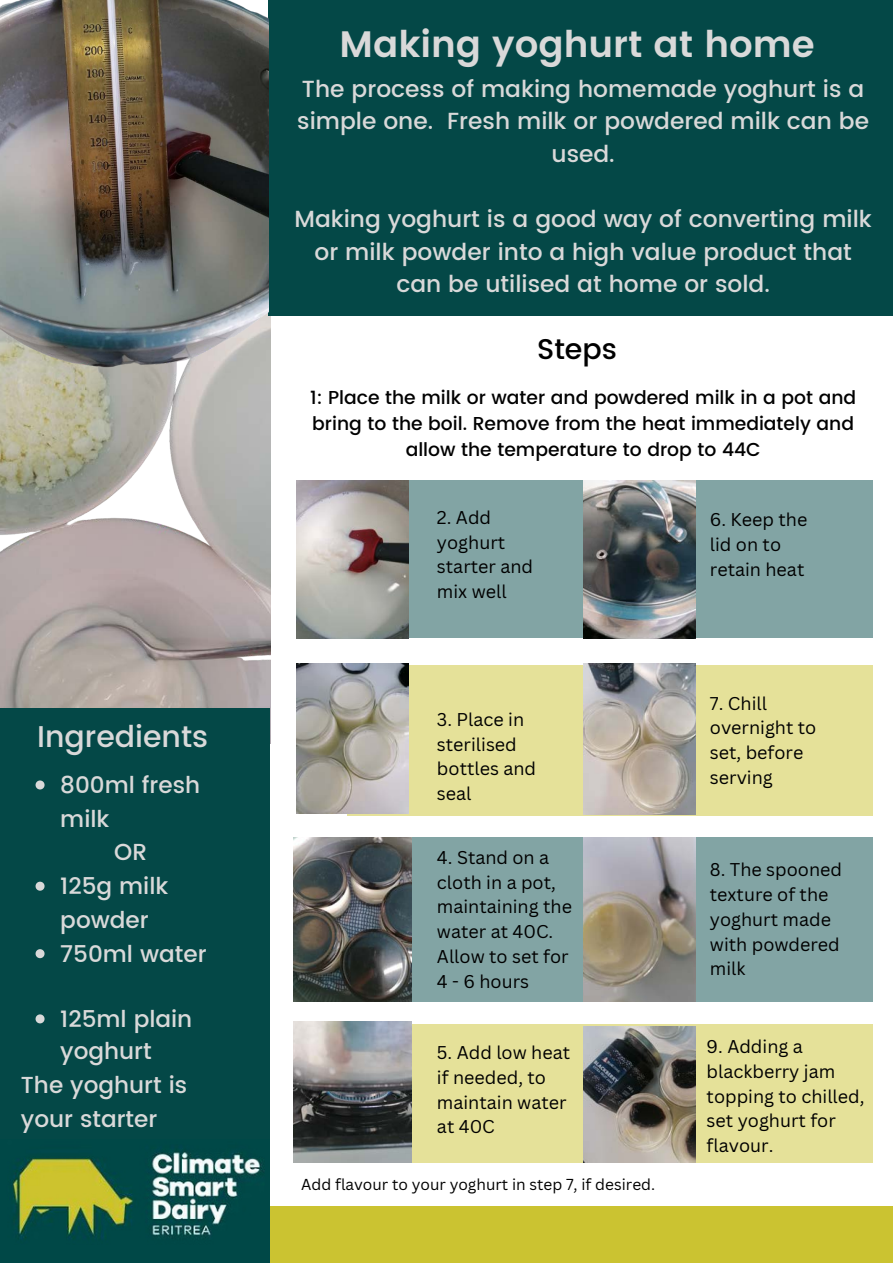
<style>
.page{position:relative;width:893px;height:1264px;background:#fff}
.page>*{position:absolute;margin:0;border:0;box-sizing:border-box;transform-origin:0 0}
.t1{font:600 36.75px "Poppins";color:#d9d9d9}
.t2{font:500 30px "Poppins";color:#d9d9d9}
.t3{font:500 28.5px "Poppins";color:#000}
.t4{font:500 23.25px/32.5px "Poppins";color:#d9d9d9;text-align:center}
.t5{font:500 23.1px/33.8px "Poppins";color:#d9d9d9}
.t6{font:500 18.75px/25.8px "Poppins";color:#000;text-align:center}
.t7{font:18px/24.8px "Canva Sans";color:#000}
.t8{font:15.45px "Canva Sans";color:#000}
</style>
<div class="page">
<img style="left:0;top:316px;width:270px;height:392px">
<div style="left:268px;top:0;width:624px;height:316px;background:#044847"></div>
<img style="left:0;top:0;width:268px;height:395px">
<div style="left:0;top:708px;width:270px;height:554px;background:#044847"></div>
<div style="left:0;top:1205px;width:892px;height:57px;background:#cbc331"></div>
<img style="left:0;top:1151px;width:270px;height:111px">
<div style="left:347px;top:481px;width:525px;height:157px;background:#82a4a4"></div>
<img style="left:296px;top:481px;width:113px;height:157px">
<div style="left:347px;top:665px;width:525px;height:150px;background:#e5e199"></div>
<img style="left:296px;top:663px;width:113px;height:150px">
<div style="left:347px;top:1024px;width:525px;height:138px;background:#e5e199"></div>
<img style="left:293px;top:1021px;width:118px;height:141px">
<img style="left:583px;top:481px;width:112px;height:157px">
<img style="left:583px;top:663px;width:112px;height:152px">
<div style="left:347px;top:837px;width:525px;height:164px;background:#82a4a4"></div>
<img style="left:583px;top:837px;width:112px;height:164px">
<img style="left:583px;top:1026px;width:112px;height:136px">
<img style="left:293px;top:837px;width:118px;height:164px">
<svg style="left:36px;top:780px;width:9px;height:9px"></svg>
<svg style="left:36px;top:881px;width:9px;height:9px"></svg>
<svg style="left:36px;top:949px;width:9px;height:9px"></svg>
<svg style="left:36px;top:1014px;width:9px;height:9px"></svg>
<h2 class="t2" style="left:37px;top:718px;width:173px">Ingredients</h2>
<p class="t5" style="left:60px;top:768px;width:141px">800ml fresh milk</p>
<p class="t5" style="left:114px;top:835px;width:34px">OR</p>
<p class="t5" style="left:60px;top:869px;width:148px">125g milk powder<br>750ml water</p>
<p class="t5" style="left:60px;top:1002px;width:133px;line-height:32.5px">125ml plain yoghurt</p>
<p class="t5" style="left:21px;top:1068px;width:168px">The yoghurt is your starter</p>
<h1 class="t1" style="left:339px;top:23px;width:477px">Making yoghurt at home</h1>
<p class="t4" style="left:297px;top:72px;width:573px">The process of making homemade yoghurt is a simple one. Fresh milk or powdered milk can be used.</p>
<p class="t4" style="left:294px;top:203px;width:578px">Making yoghurt is a good way of converting milk or milk powder into a high value product that can be utilised at home or sold.</p>
<h3 class="t3" style="left:537px;top:332px;width:81px">Steps</h3>
<p class="t6" style="left:310px;top:384px;width:547px">1: Place the milk or water and powdered milk in a pot and bring to the boil. Remove from the heat immediately and allow the temperature to drop to 44C</p>
<p class="t7" style="left:437px;top:504px;width:98px">2. Add yoghurt starter and mix well</p>
<p class="t7" style="left:709px;top:507px;width:99px">6. Keep the lid on to retain heat</p>
<p class="t7" style="left:437px;top:706px;width:101px">3. Place in sterilised bottles and seal</p>
<p class="t7" style="left:437px;top:844px;width:136px">4. Stand on a cloth in a pot, maintaining the water at 40C.<br>Allow to set for<br>4 - 6 hours</p>
<p class="t7" style="left:709px;top:690px;width:108px">7. Chill overnight to set, before serving</p>
<p class="t7" style="left:709px;top:857px;width:134px">8. The spooned texture of the yoghurt made with powdered milk</p>
<p class="t7" style="left:437px;top:1039px;width:135px">5. Add low heat if needed, to maintain water at 40C</p>
<p class="t7" style="left:706px;top:1033px;width:159px">9. Adding a blackberry jam topping to chilled, set yoghurt for flavour.</p>
<p class="t8" style="left:301px;top:1172px;width:355px">Add flavour to your yoghurt in step 7, if desired.</p>
</div>
